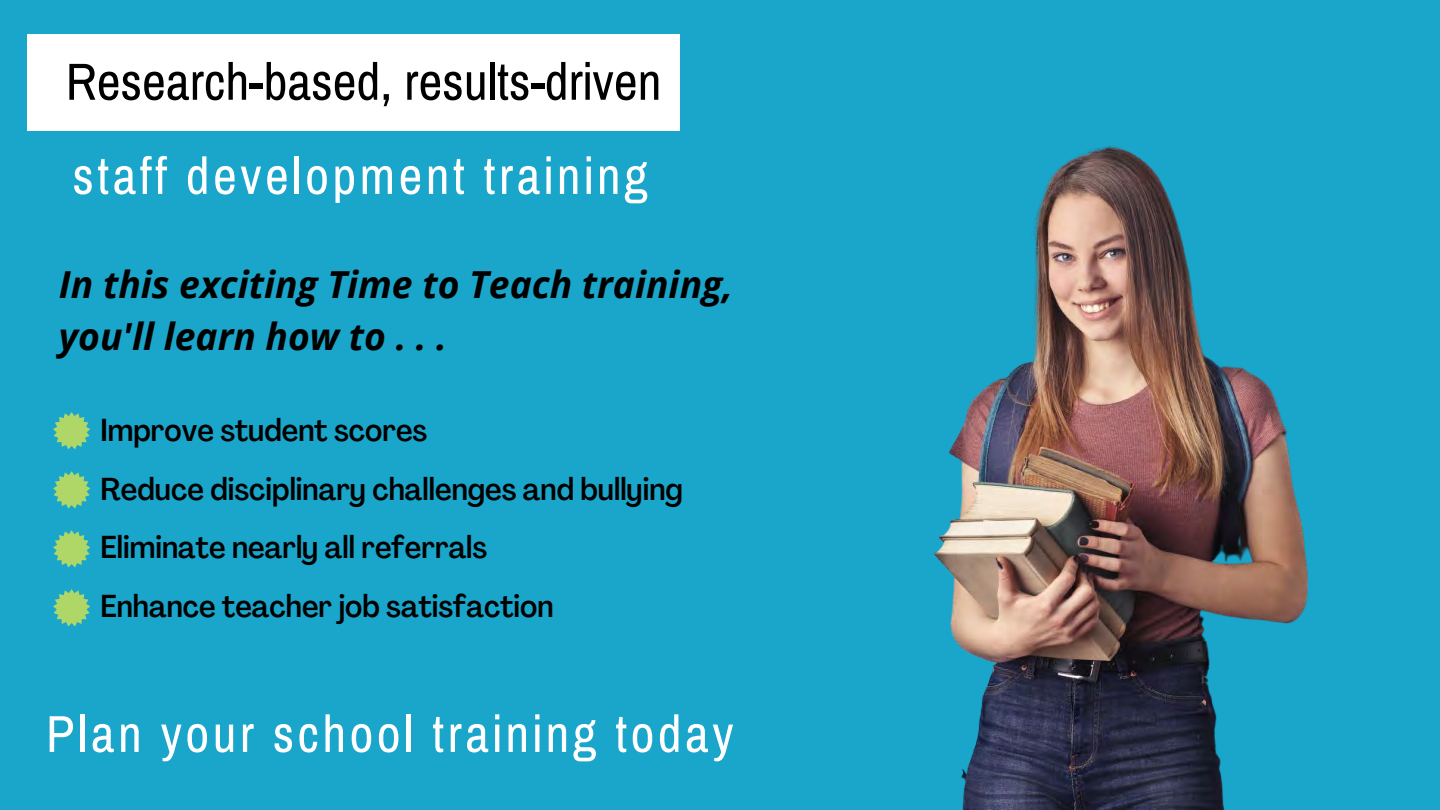
<style>
.page{position:relative;width:1440px;height:810px;background:#1aa5ca}
.page>*{position:absolute;margin:0;border:0;box-sizing:border-box;transform-origin:0 0}
.t1{font:52.3px "Archivo Narrow";color:#000}
.t2{font:52px "Archivo Narrow";letter-spacing:.065em;color:#fff}
.t3{font:italic 700 37.3px "Open Sans";color:#000}
.t4{font:500 condensed 31.3px "Agrandir";color:#000}
</style>
<div class="page">
<img style="left:933px;top:146px;width:375px;height:664px">
<svg style="left:53px;top:412px;width:37px;height:37px"></svg>
<div style="left:27px;top:35px;width:652px;height:96px;background:#fff"></div>
<svg style="left:53px;top:471px;width:37px;height:38px"></svg>
<svg style="left:53px;top:530px;width:37px;height:38px"></svg>
<svg style="left:53px;top:589px;width:37px;height:38px"></svg>
<p class="t1" style="left:66px;top:54px;width:597px">Research-based, results-driven</p>
<p class="t2" style="left:72px;top:148px;width:577px">staff development training</p>
<p class="t3" style="left:59px;top:258px;width:675px">In this exciting Time to Teach training,</p>
<p class="t3" style="left:59px;top:310px;width:389px">you'll learn how to . . .</p>
<p class="t4" style="left:101px;top:418px;width:328px">Improve student scores</p>
<p class="t4" style="left:101px;top:476px;width:584px">Reduce disciplinary challenges and bullying</p>
<p class="t4" style="left:101px;top:535px;width:388px">Eliminate nearly all referrals</p>
<p class="t4" style="left:101px;top:593px;width:454px">Enhance teacher job satisfaction</p>
<p class="t2" style="left:46px;top:706px;width:689px">Plan your school training today</p>
</div>
